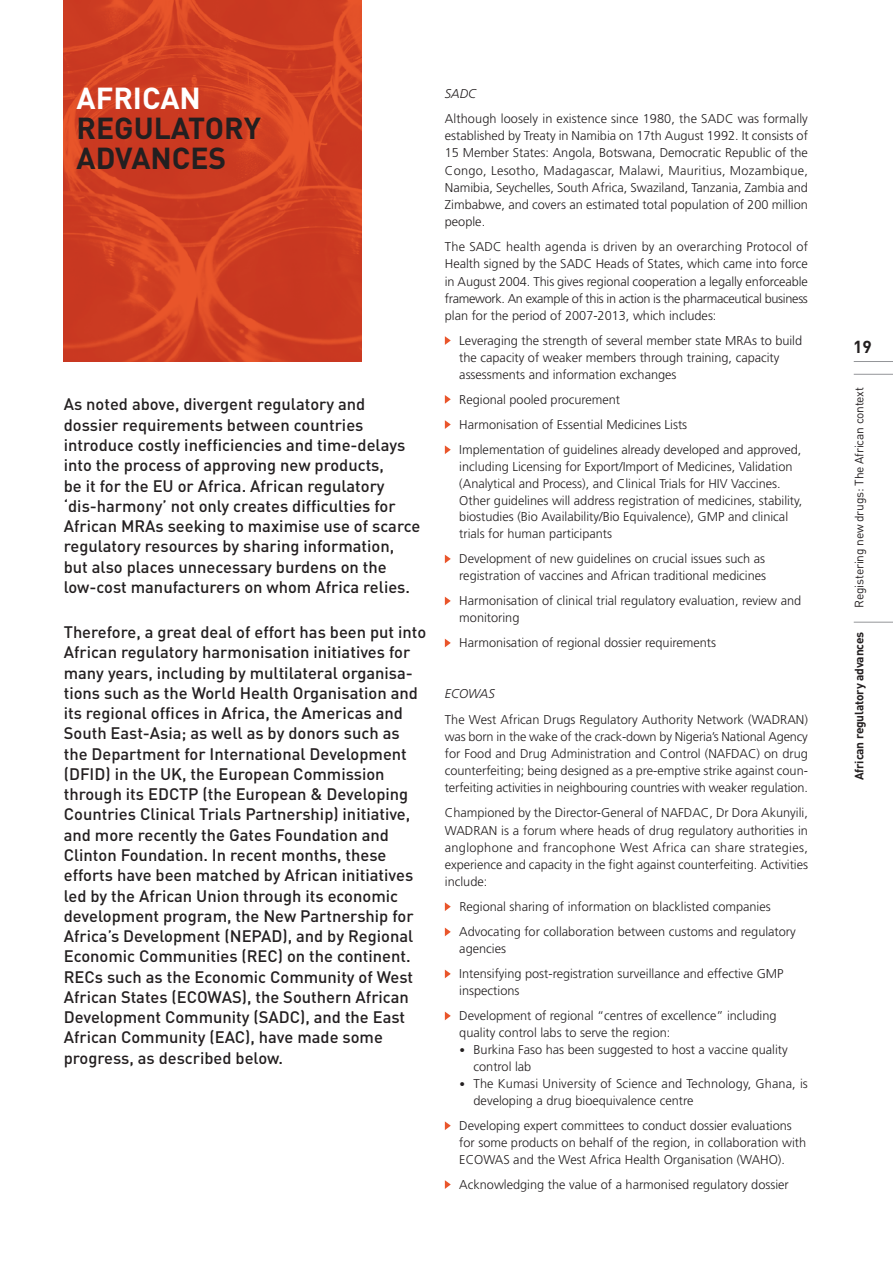
<style>
.page{position:relative;width:893px;height:1263px;background:#fff}
.page>*{position:absolute;margin:0;border:0;box-sizing:border-box;transform-origin:0 0}
.t1{font:700 30px/30px "DIN";color:#231f20}
.t2{font:700 30px "DIN";color:#fff}
.t3{font:700 17.25px "DIN";color:#231f20}
.t4{font:500 16.5px/20.2px "DIN";color:#231f20}
.t5{font:300 12.75px/17.1px "Frutiger";color:#231f20}
.t6{font:italic 300 12.75px "Frutiger";color:#231f20}
.t7{font:12px "DIN";letter-spacing:-.015em;color:#231f20}
.t8{font:700 12px "DIN";letter-spacing:-.015em;color:#231f20}
.s1{font-size:11.25px}
</style>
<div class="page">
<hr style="left:854px;top:361px;width:39px;height:1px;background:#939598">
<hr style="left:854px;top:374px;width:39px;height:1px;background:#939598">
<hr style="left:854px;top:622px;width:39px;height:1px;background:#939598">
<svg style="left:445px;top:1180px;width:6px;height:9px"></svg>
<svg style="left:445px;top:1121px;width:6px;height:9px"></svg>
<svg style="left:445px;top:1011px;width:6px;height:9px"></svg>
<svg style="left:445px;top:969px;width:6px;height:9px"></svg>
<svg style="left:445px;top:927px;width:6px;height:9px"></svg>
<svg style="left:445px;top:902px;width:6px;height:9px"></svg>
<svg style="left:445px;top:639px;width:6px;height:8px"></svg>
<svg style="left:445px;top:597px;width:6px;height:8px"></svg>
<svg style="left:445px;top:555px;width:6px;height:8px"></svg>
<svg style="left:445px;top:445px;width:6px;height:9px"></svg>
<svg style="left:445px;top:420px;width:6px;height:9px"></svg>
<svg style="left:445px;top:395px;width:6px;height:9px"></svg>
<svg style="left:445px;top:336px;width:6px;height:9px"></svg>
<img style="left:64px;top:0;width:297px;height:361px">
<h1 class="t2" style="left:77px;top:81px;width:126px">AFRICAN</h1>
<h1 class="t1" style="left:77px;top:114px;width:186px">REGULATORY<br>ADVANCES</h1>
<p class="t4" style="left:64px;top:395px;width:358px">As noted above, divergent regulatory and dossier requirements between countries introduce costly inefficiencies and time-delays into the process of approving new products,<br>be it for the EU or Africa. African regulatory ‘dis-harmony’ not only creates difficulties for African MRAs seeking to maximise use of scarce regulatory resources by sharing information, but also places unnecessary burdens on the low-cost manufacturers on whom Africa relies.</p>
<p class="t4" style="left:64px;top:622px;width:364px">Therefore, a great deal of effort has been put into African regulatory harmonisation initiatives for many years, including by multilateral organisa&shy;tions such as the World Health Organisation and its regional offices in Africa, the Americas and South East-Asia; as well as by donors such as the Department for International Development (DFID) in the UK, the European Commission through its EDCTP (the European &amp; Developing Countries Clinical Trials Partnership) initiative, and more recently the Gates Foundation and Clinton Foundation. In recent months, these efforts have been matched by African initiatives led by the African Union through its economic development program, the New Partnership for Africa’s Development (NEPAD), and by Regional Economic Communities (REC) on the continent.<br>RECs such as the Economic Community of West African States (ECOWAS), the Southern African Development Community (SADC), and the East African Community (EAC), have made some progress, as described below.</p>
<p class="t6" style="left:445px;top:88px;width:33px">SADC</p>
<p class="t5" style="left:445px;top:111px;width:365px;text-align:justify">Although loosely in existence since 1980, the SADC was formally established by Treaty in Namibia on 17th August 1992. It consists of 15 Member States: Angola, Botswana, Democratic Republic of the Congo, Lesotho, Madagascar, Malawi, Mauritius, Mozambique, Namibia, Seychelles, South Africa, Swaziland, Tanzania, Zambia and Zimbabwe, and covers an estimated total population of 200 million people.</p>
<p class="t5" style="left:445px;top:239px;width:365px;text-align:justify">The SADC health agenda is driven by an overarching Protocol of Health signed by the SADC Heads of States, which came into force in August 2004. This gives regional cooperation a legally enforceable framework. An example of this in action is the pharmaceutical business plan for the period of 2007-2013, which includes:</p>
<p class="t5" style="left:459px;top:333px;width:344px">Leveraging the strength of several member state MRAs to build the capacity of weaker members through training, capacity assessments and information exchanges</p>
<p class="t5" style="left:459px;top:388px;width:344px;line-height:25.2px">Regional pooled procurement<br>Harmonisation of Essential Medicines Lists<br>Implementation of guidelines already developed and approved,</p>
<p class="t5" style="left:459px;top:459px;width:344px">including Licensing for Export/Import of Medicines, Validation (Analytical and Process), and Clinical Trials for HIV Vaccines.<br>Other guidelines will address registration of medicines, stability, biostudies (Bio Availability/Bio Equivalence), GMP and clinical trials for human participants</p>
<p class="t5" style="left:459px;top:551px;width:308px">Development of new guidelines on crucial issues such as registration of vaccines and African traditional medicines</p>
<p class="t5" style="left:459px;top:593px;width:343px">Harmonisation of clinical trial regulatory evaluation, review and monitoring</p>
<p class="t5" style="left:459px;top:635px;width:258px">Harmonisation of regional dossier requirements</p>
<p class="t6" style="left:445px;top:688px;width:51px">ECOWAS</p>
<p class="t5" style="left:445px;top:711px;width:365px;text-align:justify">The West African Drugs Regulatory Authority Network (WADRAN) was born in the wake of the crack-down by Nigeria’s National Agency for Food and Drug Administration and Control (NAFDAC) on drug counterfeiting; being designed as a pre-emptive strike against coun&shy;terfeiting activities in neighbouring countries with weaker regulation.</p>
<p class="t5" style="left:445px;top:805px;width:365px;text-align:justify">Championed by the Director-General of NAFDAC, Dr Dora Akunyili, WADRAN is a forum where heads of drug regulatory authorities in anglophone and francophone West Africa can share strategies, experience and capacity in the fight against counterfeiting. Activities include:</p>
<p class="t5" style="left:459px;top:895px;width:338px;line-height:25.2px">Regional sharing of information on blacklisted companies<br>Advocating for collaboration between customs and regulatory</p>
<p class="t5" style="left:459px;top:937px;width:326px;line-height:25.2px">agencies<br>Intensifying post-registration surveillance and effective GMP</p>
<p class="t5" style="left:459px;top:979px;width:319px;line-height:25.2px">inspections<br>Development of regional “centres of excellence” including</p>
<p class="t5" style="left:459px;top:1025px;width:213px">quality control labs to serve the region:</p>
<p class="t5" style="left:474px;top:1042px;width:316px;text-indent:-14px"><span class="s1">•</span> Burkina Faso has been suggested to host a vaccine quality control lab</p>
<p class="t5" style="left:474px;top:1076px;width:336px;text-indent:-14px"><span class="s1">•</span> The Kumasi University of Science and Technology, Ghana, is developing a drug bioequivalence centre</p>
<p class="t5" style="left:459px;top:1118px;width:348px">Developing expert committees to conduct dossier evaluations for some products on behalf of the region, in collaboration with<br>ECOWAS and the West Africa Health Organisation (WAHO).</p>
<p class="t5" style="left:459px;top:1177px;width:331px">Acknowledging the value of a harmonised regulatory dossier</p>
<h2 class="t3" style="left:853px;top:337px;width:20px">19</h2>
<p class="t7" style="left:852px;top:608px;width:222px;rotate:-90deg">Registering new drugs: The African context</p>
<p class="t8" style="left:852px;top:780px;width:150px;rotate:-90deg">African regulatory advances</p>
</div>
